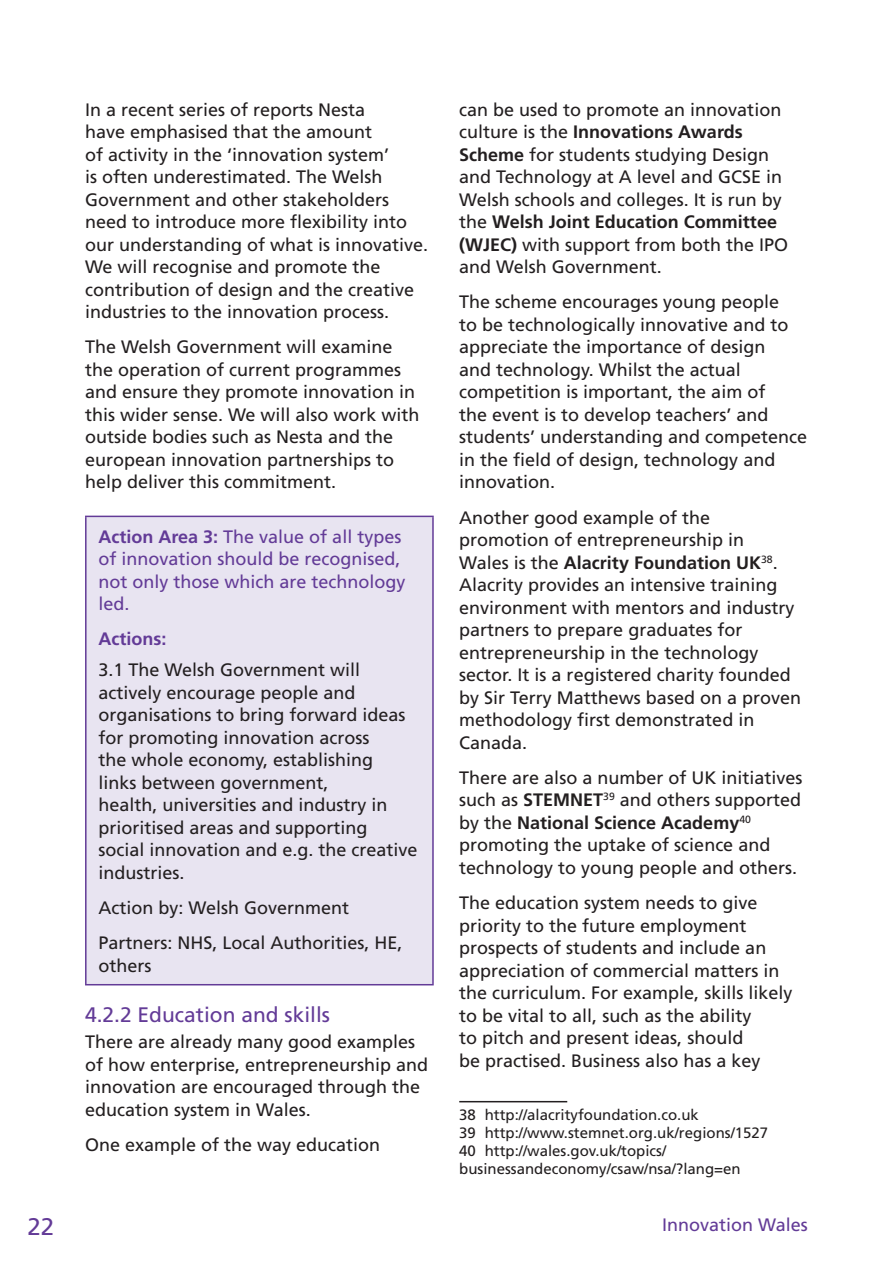
<style>
.page{position:relative;width:893px;height:1263px;background:#fff}
.page>*{position:absolute;margin:0;border:0;box-sizing:border-box;transform-origin:0 0}
.t1{font:24px "Frutiger";color:#633b97}
.Small_Title{font:21px "Frutiger";color:#633b97}
.Body_Copy{font:18px/22.5px "Frutiger";color:#231f20}
.Small_Title-2{font:18px/22.5px "Frutiger";color:#633b97}
.Small_Title-3{font:700 18px "Frutiger";color:#633b97}
.t2{font:15px/18px "Frutiger";color:#231f20}
.s1{font-weight:700}
</style>
<div class="page">
<div style="left:86px;top:516px;width:347px;height:469px;background:#e8e4f1"></div>
<hr style="left:85px;top:516px;width:349px;height:1px;background:#633b97">
<hr style="left:85px;top:517px;width:2px;height:467px;background:#633b97">
<hr style="left:432px;top:517px;width:2px;height:467px;background:#633b97">
<hr style="left:85px;top:984px;width:349px;height:1px;background:#633b97">
<hr style="left:459px;top:1101px;width:108px;height:1px;background:#231f20">
<p class="Body_Copy" style="left:85px;top:98px;width:345px">In a recent series of reports Nesta<br>have emphasised that the amount<br>of activity in the ‘innovation system’<br>is often underestimated. The Welsh Government and other stakeholders need to introduce more flexibility into our understanding of what is innovative.<br>We will recognise and promote the contribution of design and the creative industries to the innovation process.</p>
<p class="Body_Copy" style="left:85px;top:336px;width:336px">The Welsh Government will examine the operation of current programmes and ensure they promote innovation in this wider sense. We will also work with outside bodies such as Nesta and the european innovation partnerships to help deliver this commitment.</p>
<p class="Small_Title-2" style="left:99px;top:525px;width:309px"><span class="s1">Action Area 3:</span> The value of all types of innovation should be recognised, not only those which are technology led.</p>
<p class="Small_Title-3" style="left:99px;top:629px;width:69px">Actions:</p>
<p class="Body_Copy" style="left:99px;top:659px;width:321px">3.1 The Welsh Government will actively encourage people and organisations to bring forward ideas for promoting innovation across<br>the whole economy, establishing<br>links between government,<br>health, universities and industry in prioritised areas and supporting social innovation and e.g. the creative industries.</p>
<p class="Body_Copy" style="left:99px;top:897px;width:252px">Action by: Welsh Government</p>
<p class="Body_Copy" style="left:99px;top:932px;width:306px">Partners: NHS, Local Authorities, HE, others</p>
<p class="Small_Title" style="left:85px;top:1002px;width:247px">4.2.2 Education and skills</p>
<p class="Body_Copy" style="left:85px;top:1031px;width:345px">There are already many good examples of how enterprise, entrepreneurship and innovation are encouraged through the education system in Wales.</p>
<p class="Body_Copy" style="left:85px;top:1134px;width:297px">One example of the way education</p>
<p class="Body_Copy" style="left:459px;top:98px;width:331px">can be used to promote an innovation culture is the <span class="s1">Innovations Awards Scheme</span> for students studying Design and Technology at A level and GCSE in Welsh schools and colleges. It is run by the <span class="s1">Welsh Joint Education Committee (WJEC)</span> with support from both the IPO and Welsh Government.</p>
<p class="Body_Copy" style="left:459px;top:291px;width:350px">The scheme encourages young people<br>to be technologically innovative and to appreciate the importance of design<br>and technology. Whilst the actual competition is important, the aim of<br>the event is to develop teachers’ and students’ understanding and competence in the field of design, technology and innovation.</p>
<p class="Body_Copy" style="left:459px;top:506px;width:343px">Another good example of the promotion of entrepreneurship in<br>Wales is the <span class="s1">Alacrity Foundation UK</span><sup>38</sup>.<br>Alacrity provides an intensive training environment with mentors and industry partners to prepare graduates for entrepreneurship in the technology sector. It is a registered charity founded by Sir Terry Matthews based on a proven methodology first demonstrated in Canada.</p>
<p class="Body_Copy" style="left:459px;top:766px;width:345px">There are also a number of UK initiatives such as <span class="s1">STEMNET</span><sup>39</sup> and others supported by the <span class="s1">National Science Academy</span><sup>40 </sup>promoting the uptake of science and technology to young people and others.</p>
<p class="Body_Copy" style="left:459px;top:892px;width:335px">The education system needs to give priority to the future employment prospects of students and include an appreciation of commercial matters in the curriculum. For example, skills likely to be vital to all, such as the ability<br>to pitch and present ideas, should<br>be practised. Business also has a key</p>
<p class="t2" style="left:459px;top:1105px;width:241px">38 http://alacrityfoundation.co.uk</p>
<p class="t2" style="left:459px;top:1123px;width:310px">39 http://www.stemnet.org.uk/regions/1527</p>
<p class="t2" style="left:459px;top:1141px;width:283px">40 http://wales.gov.uk/topics/ businessandeconomy/csaw/nsa/?lang=en</p>
<h1 class="t1" style="left:27px;top:1212px;width:28px">22</h1>
<p class="Small_Title-2" style="left:662px;top:1213px;width:147px">Innovation Wales</p>
</div>
